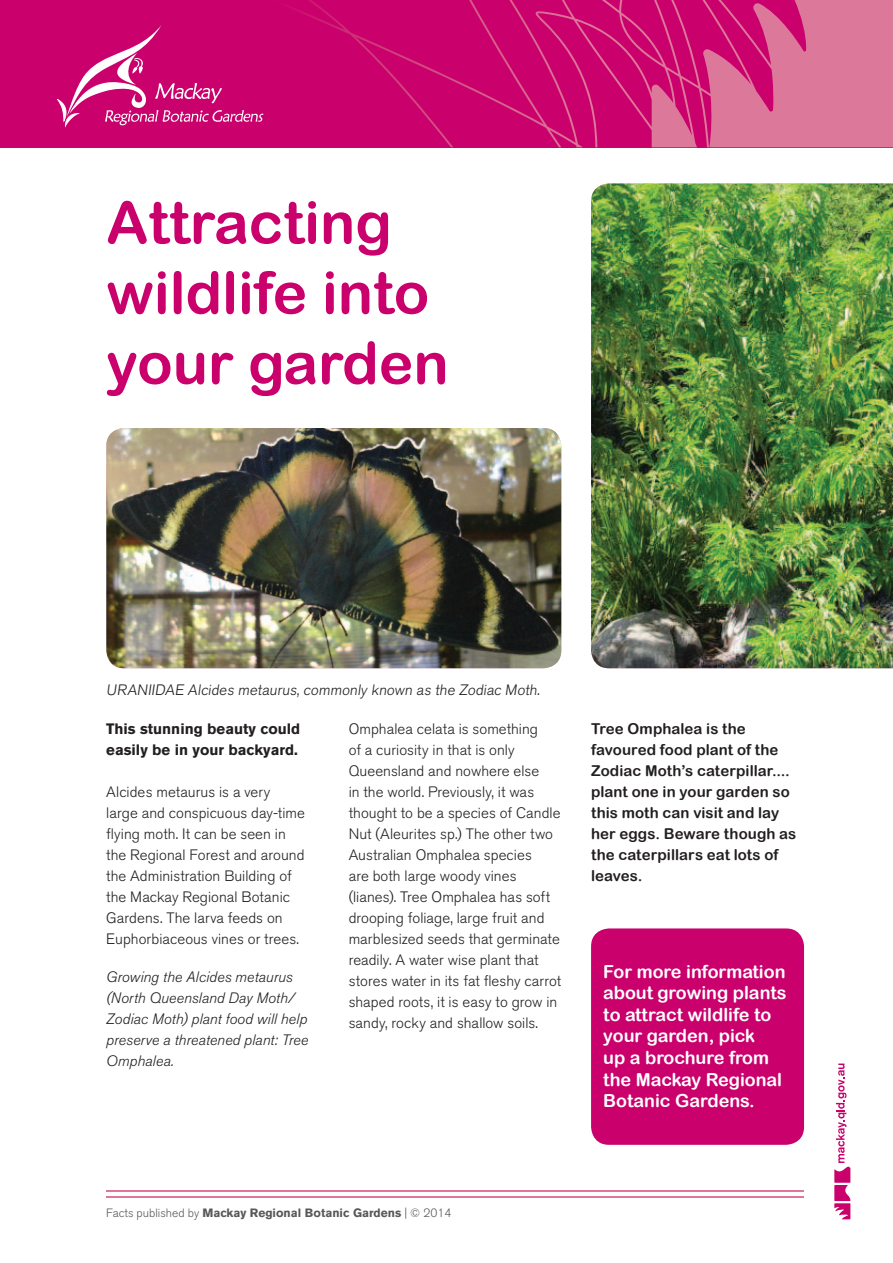
<style>
.page{position:relative;width:893px;height:1263px;background:#fff}
.page>*{position:absolute;margin:0;border:0;box-sizing:border-box;transform-origin:0 0}
.t1{font:58.5px/70.2px "Arial Rounded MT Bold";color:#ca016c}
.t2{font:18px/21.6px "Arial Rounded MT Bold";color:#fff}
.t3{font:300 15px/21px "Akzidenz Grotesk BQ";letter-spacing:.005em;color:#231f20}
.t4{font:15px/21px "Arial Rounded MT Bold";letter-spacing:.005em;color:#231f20}
.t5{font:italic 300 15px/21px "Akzidenz Grotesk BQ";letter-spacing:.005em;color:#231f20}
.t6{font:700 15px/21px "Akzidenz Grotesk BQ";color:#231f20}
.t7{font:700 12px "Akzidenz Grotesk BQ";color:#57585a}
.s1{font-weight:300}
</style>
<div class="page">
<div style="left:0;top:0;width:893px;height:147px;background:#ca016c"></div>
<svg style="left:291px;top:0;width:602px;height:147px"></svg>
<hr style="left:106px;top:1196px;width:698px;height:1px;background:#dc799b">
<hr style="left:107px;top:1190px;width:697px;height:1px;background:#dc799b">
<svg style="left:834px;top:1063px;width:16px;height:156px"></svg>
<svg style="left:57px;top:25px;width:206px;height:103px"></svg>
<img style="left:106px;top:428px;width:455px;height:240px">
<img style="left:591px;top:183px;width:302px;height:485px">
<div style="left:591px;top:928px;width:213px;height:217px;background:#ca016c;border-radius:18px"></div>
<h1 class="t1" style="left:106px;top:187px;width:344px">Attracting wildlife into your garden</h1>
<p class="t3" style="left:106px;top:679px;width:437px">URANIIDAE Alcides metaurus, commonly known as the Zodiac Moth.</p>
<p class="t6" style="left:106px;top:718px;width:196px">This stunning beauty could easily be in your backyard.</p>
<p class="t3" style="left:106px;top:782px;width:200px">Alcides metaurus is a very large and conspicuous day-time flying moth. It can be seen in the Regional Forest and around the Administration Building of the Mackay Regional Botanic<br>Gardens. The larva feeds on<br>Euphorbiaceous vines or trees.</p>
<p class="t5" style="left:106px;top:967px;width:204px">Growing the Alcides metaurus (North Queensland Day Moth/<br>Zodiac Moth) plant food will help preserve a threatened plant: Tree<br>Omphalea.</p>
<p class="t3" style="left:349px;top:719px;width:214px">Omphalea celata is something<br>of a curiosity in that is only<br>Queensland and nowhere else<br>in the world. Previously, it was thought to be a species of Candle<br>Nut (Aleurites sp.) The other two<br>Australian Omphalea species<br>are both large woody vines (lianes). Tree Omphalea has soft drooping foliage, large fruit and marblesized seeds that germinate readily. A water wise plant that stores water in its fat fleshy carrot shaped roots, it is easy to grow in sandy, rocky and shallow soils.</p>
<p class="t4" style="left:591px;top:718px;width:207px">Tree Omphalea is the favoured food plant of the<br>Zodiac Moth’s caterpillar.... plant one in your garden so this moth can visit and lay her eggs. Beware though as the caterpillars eat lots of leaves.</p>
<p class="t2" style="left:603px;top:960px;width:185px">For more information about growing plants to attract wildlife to your garden, pick<br>up a brochure from the Mackay Regional<br>Botanic Gardens.</p>
<p class="t7" style="left:106px;top:1206px;width:346px"><span class="s1">Facts published by</span> Mackay Regional Botanic Gardens <span class="s1">| © 2014</span></p>
</div>
